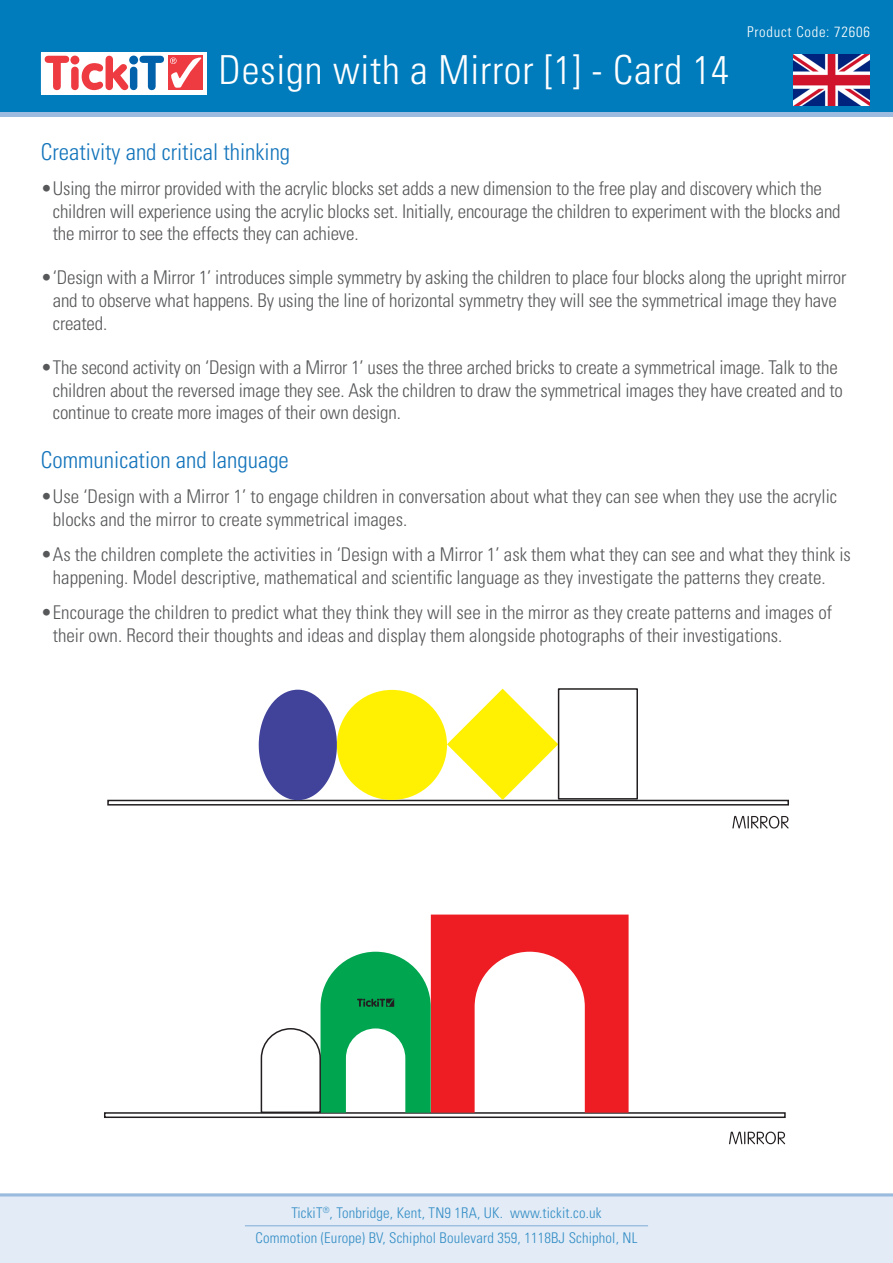
<style>
.page{position:relative;width:893px;height:1263px;background:#fff}
.page>*{position:absolute;margin:0;border:0;box-sizing:border-box;transform-origin:0 0}
.t1{font:300 condensed 39.9px "Univers LT Std";letter-spacing:.02em;color:#fff}
.t2{font:300 condensed 23.1px "Univers LT Std";color:#1374bb}
.t3{font:300 condensed 18.9px/22.6px "Univers LT Std";letter-spacing:-.01em;color:#57585a}
.t4{font:300 condensed 14.7px "Univers LT Std";letter-spacing:.01em;color:#348dc6}
.t5{font:300 condensed 14.7px "Univers LT Std";letter-spacing:.05em;color:#fff}
</style>
<div class="page">
<div style="left:107px;top:800px;width:682px;height:5px;border:2px solid #231f20"></div>
<svg style="left:259px;top:688px;width:380px;height:112px"></svg>
<svg style="left:732px;top:816px;width:57px;height:12px"></svg>
<div style="left:104px;top:1112px;width:682px;height:6px;border:2px solid #231f20"></div>
<svg style="left:729px;top:1131px;width:56px;height:13px"></svg>
<svg style="left:260px;top:914px;width:369px;height:200px"></svg>
<div style="left:0;top:0;width:893px;height:117px;background:linear-gradient(to right,#9dbbde,#9dbbde)"></div>
<div style="left:0;top:0;width:893px;height:111px;background:#007bbb"></div>
<div style="left:41px;top:52px;width:165px;height:42px;background:#fff"></div>
<div style="left:168px;top:55px;width:35px;height:35px;background:#ee3a41"></div>
<svg style="left:45px;top:56px;width:119px;height:34px"></svg>
<svg style="left:170px;top:57px;width:31px;height:31px"></svg>
<div style="left:0;top:1196px;width:893px;height:67px;background:#e3ecf6"></div>
<hr style="left:0;top:1193px;width:893px;height:3px;background:#9bbbde">
<hr style="left:245px;top:1225px;width:403px;height:1px;background:#83aed8">
<img style="left:793px;top:54px;width:77px;height:51px">
<p class="t1" style="left:219px;top:46px;width:512px">Design with a Mirror [1] - Card 14</p>
<p class="t5" style="left:747px;top:23px;width:124px">Product Code: 72606</p>
<p class="t2" style="left:41px;top:138px;width:251px">Creativity and critical thinking</p>
<p class="t3" style="left:53px;top:177px;width:789px;text-indent:-12px">•Using the mirror provided with the acrylic blocks set adds a new dimension to the free play and discovery which the children will experience using the acrylic blocks set. Initially, encourage the children to experiment with the blocks and the mirror to see the effects they can achieve.</p>
<p class="t3" style="left:53px;top:266px;width:795px;text-indent:-12px">•‘Design with a Mirror 1’ introduces simple symmetry by asking the children to place four blocks along the upright mirror and to observe what happens. By using the line of horizontal symmetry they will see the symmetrical image they have created.</p>
<p class="t3" style="left:53px;top:356px;width:791px;text-indent:-12px">•The second activity on ‘Design with a Mirror 1’ uses the three arched bricks to create a symmetrical image. Talk to the children about the reversed image they see. Ask the children to draw the symmetrical images they have created and to continue to create more images of their own design.</p>
<p class="t2" style="left:41px;top:446px;width:249px">Communication and language</p>
<p class="t3" style="left:53px;top:485px;width:786px;text-indent:-12px">•Use ‘Design with a Mirror 1’ to engage children in conversation about what they can see when they use the acrylic blocks and the mirror to create symmetrical images.</p>
<p class="t3" style="left:53px;top:543px;width:800px;text-indent:-12px">•As the children complete the activities in ‘Design with a Mirror 1’ ask them what they can see and what they think is happening. Model descriptive, mathematical and scientific language as they investigate the patterns they create.</p>
<p class="t3" style="left:53px;top:601px;width:781px;text-indent:-12px">•Encourage the children to predict what they think they will see in the mirror as they create patterns and images of their own. Record their thoughts and ideas and display them alongside photographs of their investigations.</p>
<p class="t4" style="left:291px;top:1204px;width:312px">TickiT<sup>®</sup>, Tonbridge, Kent, TN9 1RA, UK. www.tickit.co.uk</p>
<p class="t4" style="left:256px;top:1229px;width:383px">Commotion (Europe) BV, Schiphol Boulevard 359, 1118BJ Schiphol, NL</p>
</div>
